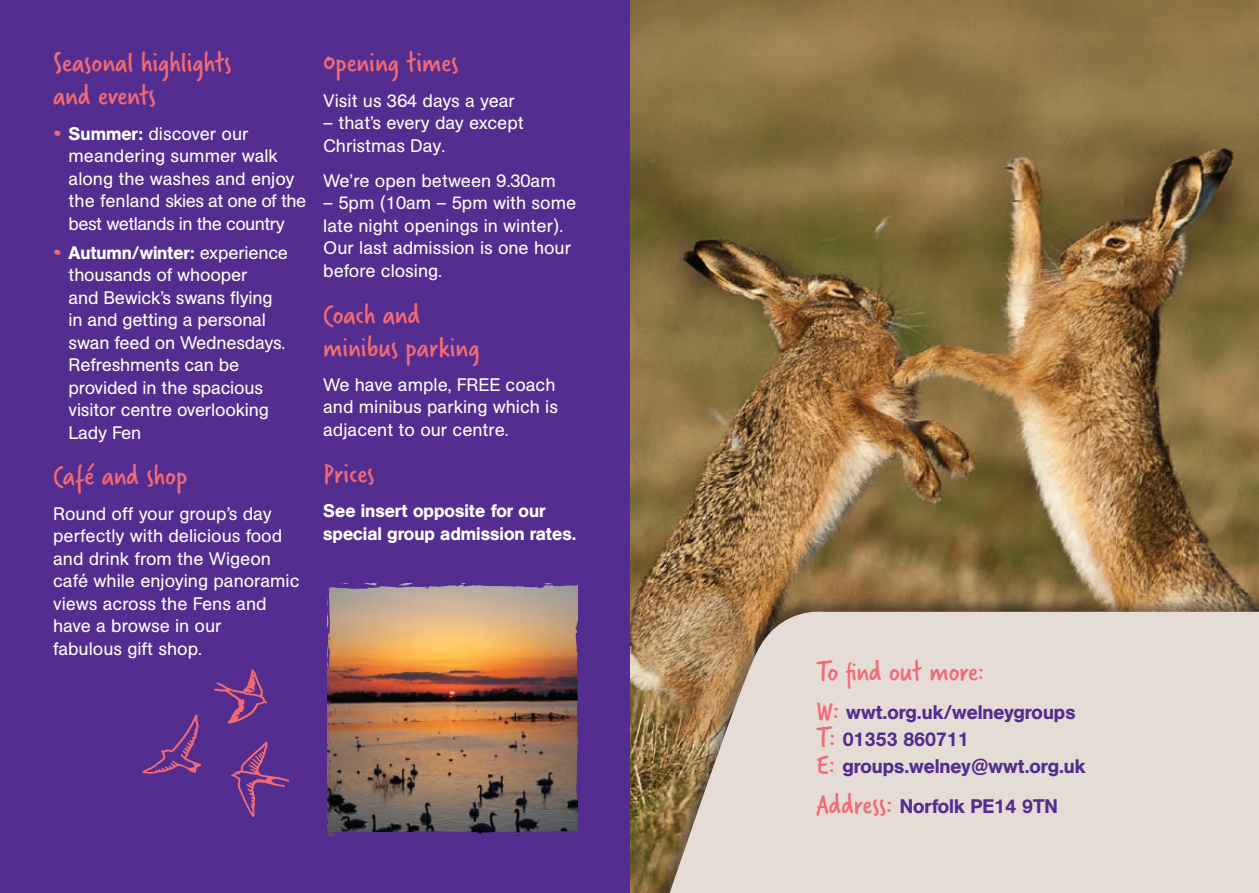
<style>
.page{position:relative;width:1259px;height:893px;background:#fff}
.page>*{position:absolute;margin:0;border:0;box-sizing:border-box;transform-origin:0 0}
.t1{font:30px/33px "Verveine";color:#f16a75}
.t2{font:500 19.5px/27px "AG Book Pro";color:#532d8f}
.t3{font:18px/22.5px "AG Book Pro";color:#fff}
.t4{font:500 18px/22.5px "AG Book Pro";color:#fff}
.s1{font-family:"Verveine";font-size:30px;color:#f16a75}
.s2{font-weight:500}
.s3{font-family:"Verveine";font-weight:400;font-size:30px;color:#f16a75}
</style>
<div class="page">
<img style="left:629px;top:0;width:630px;height:893px">
<div style="left:0;top:0;width:629px;height:893px;background:#532d8f"></div>
<img style="left:327px;top:583px;width:251px;height:253px">
<svg style="left:327px;top:632px;width:4px;height:116px"></svg>
<svg style="left:327px;top:587px;width:3px;height:20px"></svg>
<svg style="left:327px;top:830px;width:7px;height:5px"></svg>
<svg style="left:416px;top:834px;width:12px;height:2px"></svg>
<div style="left:644px;top:596px;width:615px;height:297px;background:#231f20;opacity:.5"></div>
<svg style="left:658px;top:606px;width:601px;height:287px;background:#dccfc5"></svg>
<svg style="left:214px;top:669px;width:53px;height:54px"></svg>
<svg style="left:142px;top:715px;width:59px;height:59px"></svg>
<svg style="left:231px;top:741px;width:58px;height:76px"></svg>
<p class="t1" style="left:53px;top:47px;width:180px">Seasonal highlights and events</p>
<p class="t3" style="left:69px;top:122px;width:239px;text-indent:-15px"><span class="s1">•</span> <span class="s2">Summer:</span> discover our meandering summer walk along the washes and enjoy the fenland skies at one of the best wetlands in the country</p>
<p class="t3" style="left:69px;top:241px;width:221px;text-indent:-15px"><span class="s1">•</span> <span class="s2">Autumn/winter:</span> experience thousands of whooper<br>and Bewick’s swans flying in and getting a personal swan feed on Wednesdays.<br>Refreshments can be provided in the spacious visitor centre overlooking<br>Lady Fen</p>
<p class="t1" style="left:53px;top:460px;width:136px">Café and shop</p>
<p class="t3" style="left:53px;top:502px;width:248px">Round off your group’s day perfectly with delicious food and drink from the Wigeon café while enjoying panoramic views across the Fens and have a browse in our<br>fabulous gift shop.</p>
<p class="t1" style="left:323px;top:47px;width:137px">Opening times</p>
<p class="t3" style="left:323px;top:89px;width:193px">Visit us 364 days a year</p>
<p class="t3" style="left:323px;top:111px;width:202px">– that’s every day except<br>Christmas Day.</p>
<p class="t3" style="left:323px;top:169px;width:234px">We’re open between 9.30am</p>
<p class="t3" style="left:323px;top:192px;width:254px">– 5pm (10am – 5pm with some late night openings in winter).<br>Our last admission is one hour before closing.</p>
<p class="t1" style="left:323px;top:298px;width:158px">Coach and minibus parking</p>
<p class="t3" style="left:323px;top:373px;width:236px">We have ample, FREE coach and minibus parking which is adjacent to our centre.</p>
<p class="t1" style="left:323px;top:457px;width:53px">Prices</p>
<p class="t4" style="left:323px;top:499px;width:254px">See insert opposite for our special group admission rates.</p>
<p class="t1" style="left:816px;top:655px;width:169px">To find out more:</p>
<p class="t2" style="left:816px;top:699px;width:270px"><span class="s3">W:</span> wwt.org.uk/welneygroups<br><span class="s3">T:</span> 01353 860711<br><span class="s3">E:</span> groups.welney@wwt.org.uk</p>
<p class="t2" style="left:816px;top:792px;width:243px"><span class="s3">Address:</span> Norfolk PE14 9TN</p>
</div>
